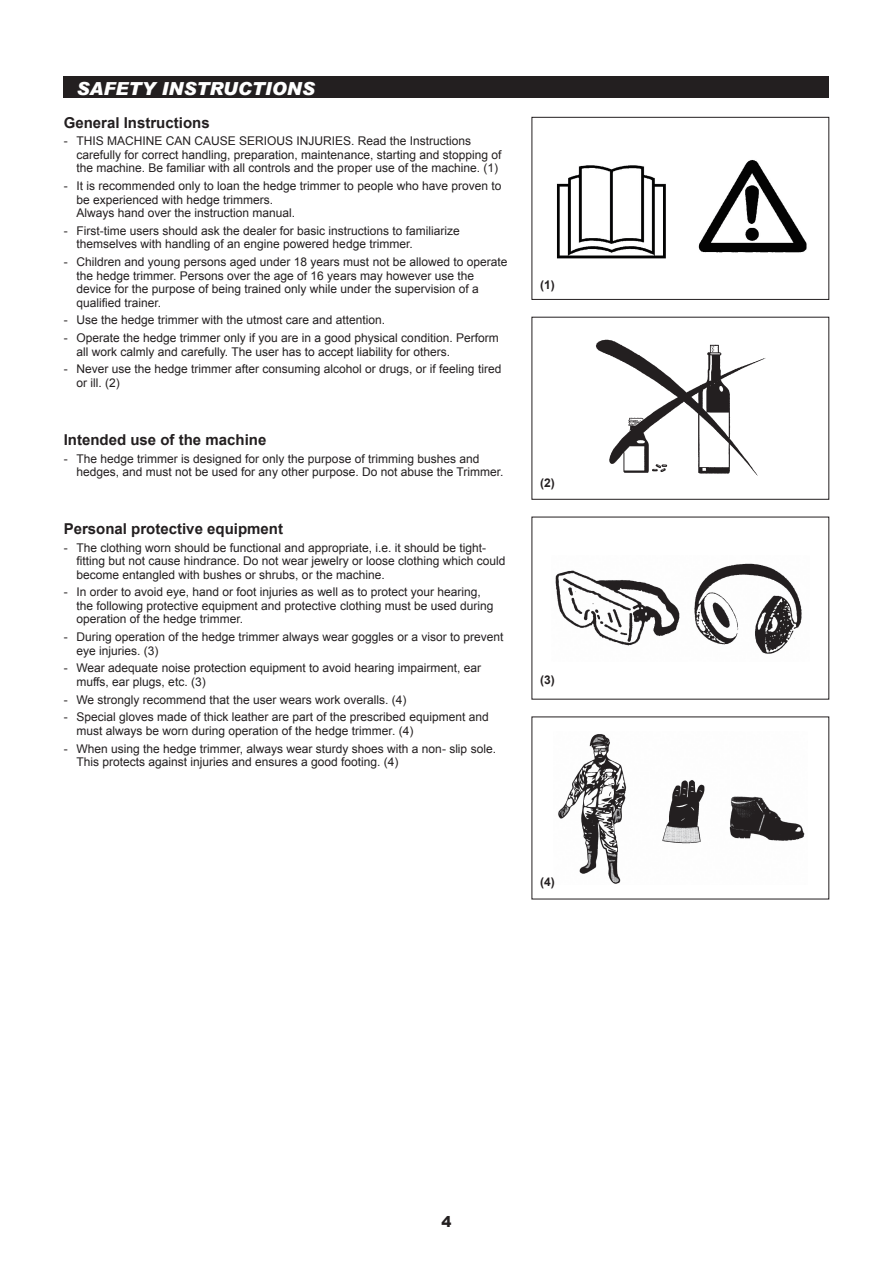
<style>
.page{position:relative;width:893px;height:1263px;background:#fff}
.page>*{position:absolute;margin:0;border:0;box-sizing:border-box;transform-origin:0 0}
.t1{font:italic 900 18px "Arial";color:#fff}
.t2{font:700 15px "Arial";color:#231f20}
.t3{font:900 15px "Arial";color:#231f20}
.t4{font:12px/13.5px "Arial";color:#231f20}
.t5{font:700 12px "Arial";color:#231f20}
</style>
<div class="page">
<img style="left:556px;top:160px;width:251px;height:99px">
<div style="left:531px;top:117px;width:298px;height:183px;border:1px solid #231f20"></div>
<div style="left:64px;top:77px;width:765px;height:21px;background:#231f20"></div>
<img style="left:596px;top:339px;width:170px;height:137px">
<div style="left:531px;top:317px;width:298px;height:183px;border:1px solid #231f20"></div>
<img style="left:555px;top:563px;width:247px;height:91px">
<img style="left:558px;top:734px;width:247px;height:150px">
<h1 class="t1" style="left:77px;top:77px;width:240px">SAFETY INSTRUCTIONS</h1>
<p class="t2" style="left:64px;top:113px;width:147px">General Instructions</p>
<p class="t4" style="left:77px;top:135px;width:426px;text-indent:-13px">- THIS MACHINE CAN CAUSE SERIOUS INJURIES. Read the Instructions carefully for correct handling, preparation, maintenance, starting and stopping of the machine. Be familiar with all controls and the proper use of the machine. (1)</p>
<p class="t4" style="left:77px;top:179px;width:426px;text-indent:-13px">- It is recommended only to loan the hedge trimmer to people who have proven to be experienced with hedge trimmers.<br>Always hand over the instruction manual.</p>
<p class="t4" style="left:76px;top:224px;width:385px;text-indent:-13px">- First-time users should ask the dealer for basic instructions to familiarize themselves with handling of an engine powered hedge trimmer.</p>
<p class="t4" style="left:76px;top:255px;width:432px;text-indent:-13px">- Children and young persons aged under 18 years must not be allowed to operate the hedge trimmer. Persons over the age of 16 years may however use the device for the purpose of being trained only while under the supervision of a qualified trainer.</p>
<p class="t4" style="left:64px;top:314px;width:323px">- Use the hedge trimmer with the utmost care and attention.</p>
<p class="t4" style="left:76px;top:331px;width:424px;text-indent:-13px">- Operate the hedge trimmer only if you are in a good physical condition. Perform all work calmly and carefully. The user has to accept liability for others.</p>
<p class="t4" style="left:76px;top:363px;width:426px;text-indent:-13px">- Never use the hedge trimmer after consuming alcohol or drugs, or if feeling tired or ill. (2)</p>
<p class="t2" style="left:64px;top:430px;width:204px">Intended use of the machine</p>
<p class="t4" style="left:77px;top:452px;width:428px;text-indent:-13px">- The hedge trimmer is designed for only the purpose of trimming bushes and hedges, and must not be used for any other purpose. Do not abuse the Trimmer.</p>
<p class="t2" style="left:64px;top:519px;width:221px">Personal protective equipment</p>
<p class="t4" style="left:77px;top:541px;width:430px;text-indent:-13px">- The clothing worn should be functional and appropriate, i.e. it should be tight&shy;fitting but not cause hindrance. Do not wear jewelry or loose clothing which could become entangled with bushes or shrubs, or the machine.</p>
<p class="t4" style="left:77px;top:585px;width:418px;text-indent:-13px">- In order to avoid eye, hand or foot injuries as well as to protect your hearing, the following protective equipment and protective clothing must be used during operation of the hedge trimmer.</p>
<p class="t4" style="left:76px;top:630px;width:428px;text-indent:-13px">- During operation of the hedge trimmer always wear goggles or a visor to prevent eye injuries. (3)</p>
<p class="t4" style="left:76px;top:661px;width:406px;text-indent:-13px">- Wear adequate noise protection equipment to avoid hearing impairment, ear muffs, ear plugs, etc. (3)</p>
<p class="t4" style="left:64px;top:693px;width:344px">- We strongly recommend that the user wears work overalls. (4)</p>
<p class="t4" style="left:76px;top:710px;width:414px;text-indent:-13px">- Special gloves made of thick leather are part of the prescribed equipment and must always be worn during operation of the hedge trimmer. (4)</p>
<p class="t4" style="left:76px;top:742px;width:421px;text-indent:-13px">- When using the hedge trimmer, always wear sturdy shoes with a non- slip sole.<br>This protects against injuries and ensures a good footing. (4)</p>
<p class="t5" style="left:540px;top:277px;width:16px">(1)</p>
<p class="t5" style="left:540px;top:475px;width:16px">(2)</p>
<p class="t5" style="left:540px;top:672px;width:16px">(3)</p>
<p class="t5" style="left:540px;top:874px;width:16px">(4)</p>
<p class="t3" style="left:441px;top:1210px;width:12px">4</p>
</div>
